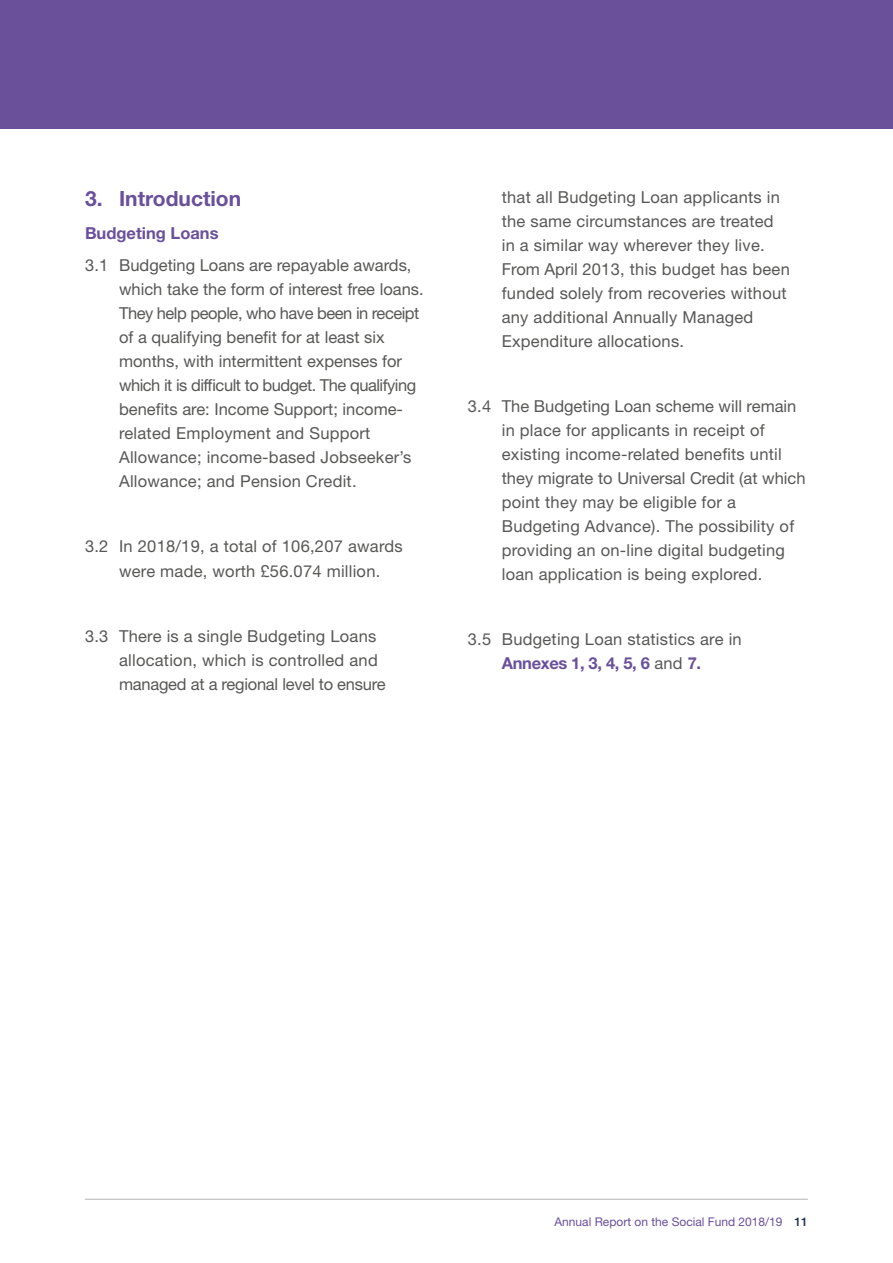
<style>
.page{position:relative;width:893px;height:1263px;background:#fff}
.page>*{position:absolute;margin:0;border:0;box-sizing:border-box;transform-origin:0 0}
.t1{font:700 21px "Helvetica Neue LT Std";color:#6a4f9b}
.t2{font:16.5px/24px "Helvetica Neue LT Std";letter-spacing:.015em;color:#575756}
.t3{font:700 16.5px "Helvetica Neue LT Std";color:#6a4f9b}
.t4{font:12px "Helvetica Neue LT Std";color:#6a4f9b}
.s1{font-weight:700;color:#6a4f9b}
.s2{font-weight:500;color:#1d2b50}
</style>
<div class="page">
<div style="left:0;top:0;width:893px;height:128px;background:#6a4f9b"></div>
<hr style="left:85px;top:1199px;width:722px;height:1px;background:#b3b2b2">
<p class="t1" style="left:85px;top:186px;width:158px">3. Introduction</p>
<p class="t3" style="left:85px;top:223px;width:135px">Budgeting Loans</p>
<p class="t2" style="left:119px;top:253px;width:306px;text-indent:-34px">3.1 Budgeting Loans are repayable awards, which take the form of interest free loans.<br>They help people, who have been in receipt of a qualifying benefit for at least six months, with intermittent expenses for which it is difficult to budget. The qualifying benefits are: Income Support; income&shy;related Employment and Support Allowance; income-based Jobseeker’s Allowance; and Pension Credit.</p>
<p class="t2" style="left:119px;top:534px;width:285px;text-indent:-34px">3.2 In 2018/19, a total of 106,207 awards were made, worth £56.074 million.</p>
<p class="t2" style="left:119px;top:623px;width:268px;text-indent:-34px">3.3 There is a single Budgeting Loans allocation, which is controlled and managed at a regional level to ensure</p>
<p class="t2" style="left:502px;top:185px;width:290px">that all Budgeting Loan applicants in the same circumstances are treated in a similar way wherever they live.<br>From April 2013, this budget has been funded solely from recoveries without any additional Annually Managed Expenditure allocations.</p>
<p class="t2" style="left:502px;top:394px;width:305px;text-indent:-34px">3.4 The Budgeting Loan scheme will remain in place for applicants in receipt of existing income-related benefits until they migrate to Universal Credit (at which point they may be eligible for a Budgeting Advance). The possibility of providing an on-line digital budgeting loan application is being explored.</p>
<p class="t2" style="left:468px;top:627px;width:275px;text-align:center">3.5 Budgeting Loan statistics are in<br><span class="s1">Annexes 1, 3, 4, 5, 6</span> and <span class="s1">7.</span></p>
<p class="t4" style="left:554px;top:1214px;width:255px">Annual Report on the Social Fund 2018/19 <span class="s2">11</span></p>
</div>
